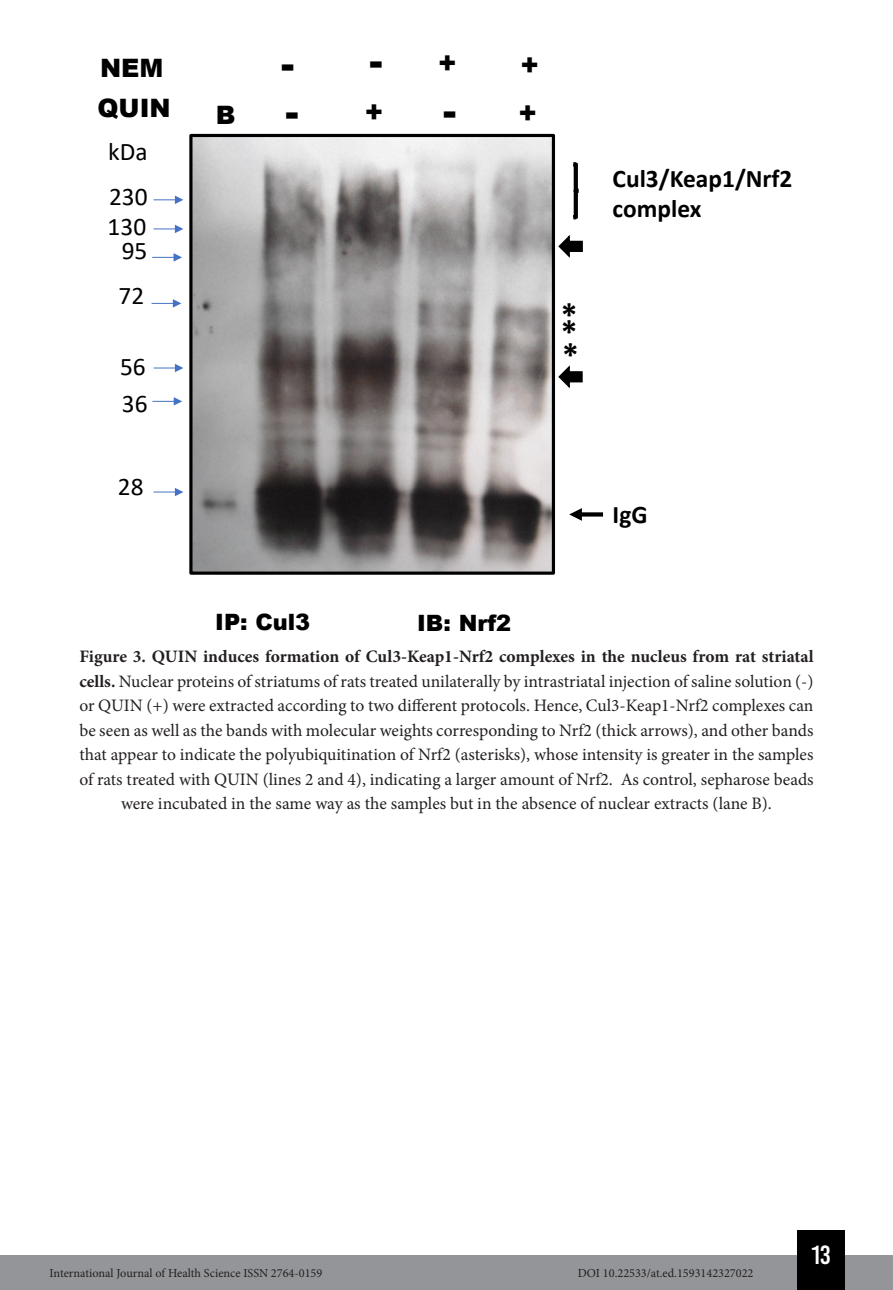
<style>
.page{position:relative;width:893px;height:1290px;background:#fff}
.page>*{position:absolute;margin:0;border:0;box-sizing:border-box;transform-origin:0 0}
.t1{font:900 39.38px "Arial";color:#000}
.t2{font:700 33.77px "Calibri";color:#000}
.t3{font:900 28.18px "Arial";color:#000}
.t4{font:26.25px "Bebas Kai";color:#fff}
.t5{font:700 25.38px/30.4px "Calibri";color:#000}
.t6{font:25.38px/29.6px "Calibri";color:#000}
.t7{font:900 25.38px "Arial";color:#000}
.t8{font:900 22.57px "Arial";color:#000}
.Info_Imagem{font:17.5px/24.5px "Minion Pro";color:#231f20;text-align:center}
.t9{font:12.25px "Minion Pro";color:#231f20}
.s1{font-size:28.18px}
.s2{font-weight:700}
</style>
<div class="page">
<div style="left:0;top:1255px;width:893px;height:35px;background:#939598"></div>
<div style="left:797px;top:1230px;width:48px;height:60px;background:#000"></div>
<img style="left:193px;top:138px;width:358px;height:433px">
<div style="left:189px;top:134px;width:366px;height:441px;border:3px solid #000"></div>
<svg style="left:154px;top:196px;width:29px;height:8px"></svg>
<svg style="left:154px;top:225px;width:29px;height:8px"></svg>
<svg style="left:152px;top:253px;width:30px;height:9px"></svg>
<svg style="left:152px;top:299px;width:29px;height:9px"></svg>
<svg style="left:154px;top:364px;width:29px;height:8px"></svg>
<svg style="left:152px;top:397px;width:30px;height:9px"></svg>
<svg style="left:154px;top:488px;width:29px;height:8px"></svg>
<svg style="left:573px;top:162px;width:6px;height:58px"></svg>
<svg style="left:582px;top:512px;width:21px;height:4px"></svg>
<svg style="left:569px;top:508px;width:13px;height:13px"></svg>
<svg style="left:558px;top:235px;width:25px;height:23px"></svg>
<svg style="left:558px;top:365px;width:25px;height:24px"></svg>
<p class="t7" style="left:100px;top:50px;width:65px">NEM</p>
<p class="t1" style="left:281px;top:34px;width:103px">- -</p>
<p class="t3" style="left:438px;top:42px;width:20px">+</p>
<p class="t3" style="left:520px;top:45px;width:20px">+</p>
<p class="t7" style="left:97px;top:90px;width:75px">QUIN</p>
<p class="t7" style="left:216px;top:97px;width:21px">B</p>
<p class="t1" style="left:285px;top:84px;width:99px">- <span class="s1">+</span></p>
<p class="t1" style="left:443px;top:83px;width:96px">- <span class="s1">+</span></p>
<p class="t6" style="left:108px;top:136px;width:41px">kDa</p>
<p class="t6" style="left:108px;top:182px;width:41px">230<br>130</p>
<p class="t6" style="left:119px;top:227px;width:30px;line-height:45.5px">95<br>72</p>
<p class="t6" style="left:120px;top:347px;width:29px;line-height:37.1px">56<br>36</p>
<p class="t6" style="left:118px;top:471px;width:27px">28</p>
<p class="t2" style="left:561px;top:292px;width:18px">*</p>
<p class="t2" style="left:561px;top:309px;width:18px">*</p>
<p class="t2" style="left:562px;top:331px;width:18px">*</p>
<p class="t5" style="left:613px;top:162px;width:181px">Cul3/Keap1/Nrf2 complex</p>
<p class="t8" style="left:215px;top:605px;width:97px">IP: Cul3</p>
<p class="t8" style="left:417px;top:606px;width:96px">IB: Nrf2</p>
<p class="t5" style="left:613px;top:498px;width:36px">IgG</p>
<p class="Info_Imagem" style="left:79px;top:644px;width:736px"><span class="s2">Figure 3. QUIN induces formation of Cul3-Keap1-Nrf2 complexes in the nucleus from rat striatal cells.</span> Nuclear proteins of striatums of rats treated unilaterally by intrastriatal injection of saline solution (-) or QUIN (+) were extracted according to two different protocols. Hence, Cul3-Keap1-Nrf2 complexes can be seen as well as the bands with molecular weights corresponding to Nrf2 (thick arrows), and other bands that appear to indicate the polyubiquitination of Nrf2 (asterisks), whose intensity is greater in the samples of rats treated with QUIN (lines 2 and 4), indicating a larger amount of Nrf2. As control, sepharose beads were incubated in the same way as the samples but in the absence of nuclear extracts (lane B).</p>
<p class="t9" style="left:50px;top:1265px;width:274px">International Journal of Health Science ISSN 2764-0159</p>
<p class="t9" style="left:578px;top:1265px;width:177px">DOI 10.22533/at.ed.1593142327022</p>
<h3 class="t4" style="left:811px;top:1241px;width:21px">13</h3>
</div>
